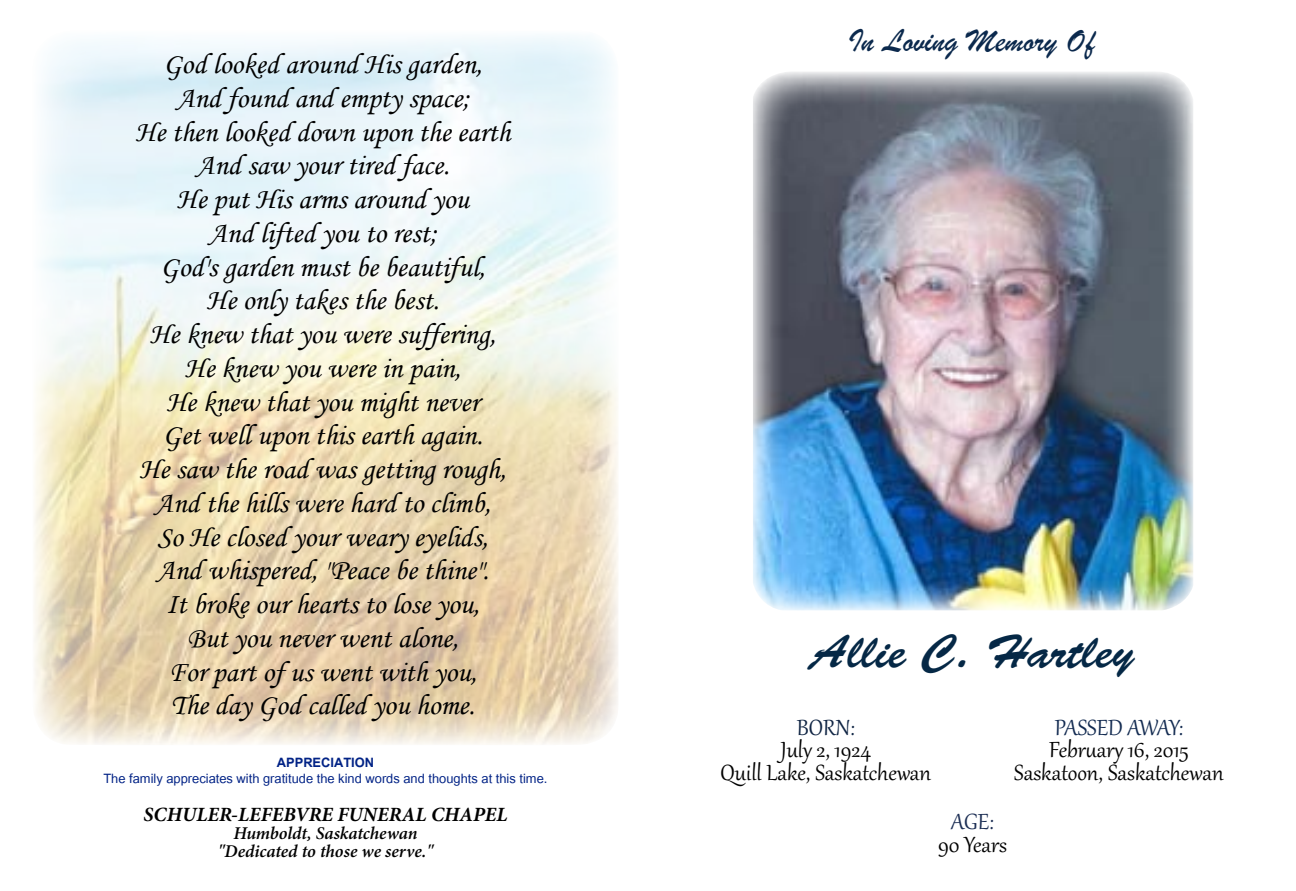
<style>
.page{position:relative;width:1296px;height:891px;background:#fff}
.page>*{position:absolute;margin:0;border:0;box-sizing:border-box;transform-origin:0 0}
.t1{font:47.25px "Brush Script Std";color:#052846}
.t2{font:33.75px "Brush Script";color:#0b294d}
.t3{font:29.25px/33.8px "Monotype Corsiva";color:#000;text-align:center}
.t4{font:27px/22.5px "Gabriola";color:#000;text-align:center}
.t5{font:27px "Gabriola";letter-spacing:-.02em;color:#132b51}
.t6{font:27px "Gabriola";color:#102544}
.t7{font:27px "Gabriola";color:#1c2e54}
.t8{font:italic 700 20.25px "Minion Pro";color:#000}
.t9{font:18px "Utsaah";color:#022386}
.t10{font:italic 600 18px/18px "Minion Pro";letter-spacing:-.005em;color:#000;text-align:center}
.t11{font:700 18px "Utsaah";color:#022386}
</style>
<div class="page">
<img style="left:753px;top:72px;width:440px;height:538px">
<img style="left:34px;top:36px;width:584px;height:709px">
<p class="t3" style="left:135px;top:47px;width:376px">God looked around His garden,<br>And found and empty space;<br>He then looked down upon the earth<br>And saw your tired face.<br>He put His arms around you<br>And lifted you to rest;<br>God's garden must be beautiful,<br>He only takes the best.<br>He knew that you were suffering,<br>He knew you were in pain,<br>He knew that you might never<br>Get well upon this earth again.<br>He saw the road was getting rough,<br>And the hills were hard to climb,<br>So He closed your weary eyelids,<br>And whispered, "Peace be thine".<br>It broke our hearts to lose you,<br>But you never went alone,<br>For part of us went with you,<br>The day God called you home.</p>
<p class="t11" style="left:277px;top:754px;width:99px">APPRECIATION</p>
<p class="t9" style="left:103px;top:770px;width:446px">The family appreciates with gratitude the kind words and thoughts at this time.</p>
<p class="t8" style="left:144px;top:800px;width:365px">SCHULER-LEFEBVRE FUNERAL CHAPEL</p>
<p class="t10" style="left:218px;top:824px;width:217px">Humboldt, Saskatchewan "Dedicated to those we serve."</p>
<p class="t2" style="left:848px;top:20px;width:248px">In Loving Memory Of</p>
<h1 class="t1" style="left:811px;top:625px;width:325px">Allie C. Hartley</h1>
<p class="t6" style="left:797px;top:710px;width:59px">BORN:</p>
<p class="t4" style="left:721px;top:737px;width:212px">July 2, 1924<br>Quill Lake, Saskatchewan</p>
<p class="t5" style="left:1055px;top:710px;width:130px">PASSED AWAY:</p>
<p class="t4" style="left:1014px;top:737px;width:211px">February 16, 2015<br>Saskatoon, Saskatchewan</p>
<p class="t7" style="left:951px;top:804px;width:44px">AGE:</p>
<p class="t4" style="left:938px;top:831px;width:71px">90 Years</p>
</div>
